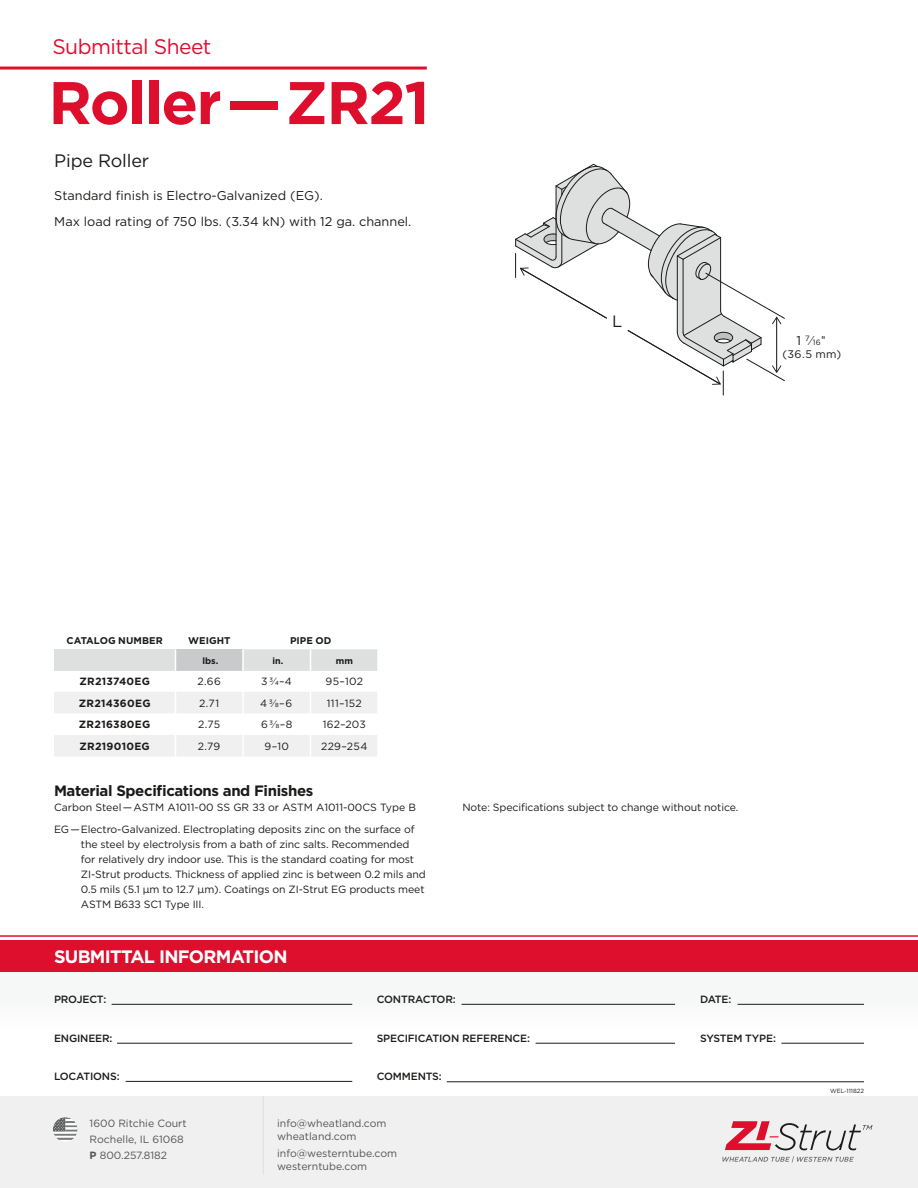
<style>
.page{position:relative;width:918px;height:1188px;background:#fff}
.page>*{position:absolute;margin:0;border:0;box-sizing:border-box;transform-origin:0 0}
.t1{font:700 60px "Gotham";letter-spacing:-.025em;color:#de0e2d}
.t2{font:21px "Gotham";letter-spacing:-.025em;color:#de0e2d}
.t3{font:700 18px "Gotham";letter-spacing:-.04em;color:#fff}
.t4{font:18px "Gotham";letter-spacing:-.01em;color:#1c1b1a}
.t5{font:16.5px "Gotham";color:#1c1b1a}
.t6{font:700 15px "Gotham";letter-spacing:-.025em;color:#1c1b1a}
.t7{font:12.75px/26.2px "Gotham";color:#1c1b1a}
.t8{font:10.95px "Gotham";color:#1c1b1a}
.t9{font:10.5px/15px "Gotham";letter-spacing:-.01em;color:#1c1b1a}
.t10{font:10.5px/13.5px "Gotham";color:#535454}
.t11{font:500 10.5px "Gotham";letter-spacing:-.015em;color:#1c1b1a}
.t12{font:700 10.5px "Gotham";letter-spacing:.03em;color:#1c1b1a}
.t13{font:700 9.75px "Gotham";letter-spacing:.005em;color:#1c1b1a}
.t14{font:700 9px "Gotham";color:#1c1b1a}
.t15{font:7.65px "Gotham";color:#1c1b1a}
.t16{font:6px "Gotham";color:#1c1b1a}
.s1{font-size:12.75px}
.s2{font-family:"Frutiger LT Std";font-weight:300;font-size:12.75px}
.s3{font-weight:700}
</style>
<div class="page">
<hr style="left:0;top:67px;width:427px;height:3px;background:#de0e2d">
<svg style="left:515px;top:163px;width:270px;height:232px"></svg>
<svg style="left:54px;top:649px;width:323px;height:107px"></svg>
<hr style="left:242px;top:649px;width:2px;height:22px;background:#fff">
<hr style="left:112px;top:1004px;width:240px;height:1px;background:#1c1b1a">
<hr style="left:117px;top:1043px;width:235px;height:1px;background:#1c1b1a">
<hr style="left:126px;top:1081px;width:226px;height:1px;background:#1c1b1a">
<hr style="left:462px;top:1004px;width:213px;height:1px;background:#1c1b1a">
<hr style="left:536px;top:1043px;width:139px;height:1px;background:#1c1b1a">
<hr style="left:738px;top:1004px;width:126px;height:1px;background:#1c1b1a">
<hr style="left:781px;top:1043px;width:83px;height:1px;background:#1c1b1a">
<hr style="left:447px;top:1081px;width:417px;height:1px;background:#1c1b1a">
<hr style="left:0;top:935px;width:918px;height:2px;background:#de0e2d">
<div style="left:0;top:940px;width:918px;height:32px;background:#de0e2d"></div>
<div style="left:0;top:1096px;width:918px;height:92px;background:#f0f0f0"></div>
<hr style="left:263px;top:1096px;width:1px;height:78px;background:#dedfdf">
<svg style="left:53px;top:1117px;width:25px;height:24px"></svg>
<svg style="left:722px;top:1156px;width:132px;height:7px"></svg>
<svg style="left:725px;top:1121px;width:148px;height:29px"></svg>
<h2 class="t2" style="left:52px;top:33px;width:161px">Submittal Sheet</h2>
<h1 class="t1" style="left:49px;top:63px;width:383px">Roller — ZR21</h1>
<h3 class="t4" style="left:54px;top:149px;width:96px">Pipe Roller</h3>
<p class="t7" style="left:54px;top:182px;width:359px">Standard finish is Electro-Galvanized (EG).<br>Max load rating of 750 lbs. (3.34 kN) with 12 ga. channel.</p>
<h3 class="t5" style="left:612px;top:311px;width:12px">L</h3>
<p class="t15" style="left:797px;top:337px;width:32px"><span class="s1">1</span> 7<span class="s1">⁄</span>16<span class="s2">"</span></p>
<p class="t8" style="left:782px;top:347px;width:60px">(36.5 mm)</p>
<p class="t13" style="left:67px;top:634px;width:98px">CATALOG NUMBER</p>
<p class="t13" style="left:188px;top:634px;width:44px">WEIGHT</p>
<p class="t13" style="left:290px;top:634px;width:43px">PIPE OD</p>
<p class="t14" style="left:202px;top:655px;width:17px">lbs.</p>
<p class="t14" style="left:272px;top:655px;width:13px">in.</p>
<p class="t14" style="left:336px;top:655px;width:19px">mm</p>
<p class="t12" style="left:79px;top:674px;width:72px">ZR213740EG</p>
<p class="t9" style="left:197px;top:674px;width:25px">2.66</p>
<p class="t9" style="left:261px;top:674px;width:32px">3 3⁄4–4</p>
<p class="t9" style="left:326px;top:674px;width:39px">95–102</p>
<p class="t12" style="left:79px;top:696px;width:73px">ZR214360EG</p>
<p class="t9" style="left:199px;top:695px;width:21px">2.71</p>
<p class="t9" style="left:260px;top:695px;width:33px">4 3⁄8–6</p>
<p class="t9" style="left:327px;top:695px;width:36px">111–152</p>
<p class="t12" style="left:79px;top:718px;width:73px">ZR216380EG</p>
<p class="t9" style="left:198px;top:717px;width:24px">2.75</p>
<p class="t9" style="left:261px;top:717px;width:33px">6 3⁄8–8</p>
<p class="t9" style="left:323px;top:717px;width:45px">162–203</p>
<p class="t12" style="left:80px;top:739px;width:72px">ZR219010EG</p>
<p class="t9" style="left:198px;top:739px;width:24px">2.79</p>
<p class="t9" style="left:265px;top:739px;width:26px">9–10</p>
<p class="t9" style="left:321px;top:739px;width:48px">229–254</p>
<h3 class="t6" style="left:54px;top:781px;width:261px">Material Specifications and Finishes</h3>
<p class="t9" style="left:54px;top:796px;width:364px;line-height:21.8px">Carbon Steel — ASTM A1011-00 SS GR 33 or ASTM A1011-00CS Type B<br>EG — Electro-Galvanized. Electroplating deposits zinc on the surface of</p>
<p class="t9" style="left:81px;top:836px;width:346px">the steel by electrolysis from a bath of zinc salts. Recommended for relatively dry indoor use. This is the standard coating for most ZI-Strut products. Thickness of applied zinc is between 0.2 mils and 0.5 mils (5.1 μm to 12.7 μm). Coatings on ZI-Strut EG products meet ASTM B633 SC1 Type III.</p>
<h3 class="t3" style="left:54px;top:945px;width:235px">SUBMITTAL INFORMATION</h3>
<p class="t9" style="left:462px;top:800px;width:278px">Note: Specifications subject to change without notice.</p>
<p class="t11" style="left:54px;top:992px;width:54px">PROJECT:</p>
<p class="t11" style="left:54px;top:1031px;width:60px">ENGINEER:</p>
<p class="t11" style="left:54px;top:1070px;width:67px">LOCATIONS:</p>
<p class="t10" style="left:90px;top:1115px;width:99px;line-height:16.2px">1600 Ritchie Court<br>Rochelle, IL 61068<br><span class="s3">P</span> 800.257.8182</p>
<p class="t11" style="left:377px;top:992px;width:80px">CONTRACTOR:</p>
<p class="t11" style="left:377px;top:1031px;width:155px">SPECIFICATION REFERENCE:</p>
<p class="t11" style="left:377px;top:1070px;width:67px">COMMENTS:</p>
<p class="t10" style="left:277px;top:1116px;width:111px">info@wheatland.com wheatland.com</p>
<p class="t10" style="left:277px;top:1146px;width:121px">info@westerntube.com westerntube.com</p>
<p class="t11" style="left:700px;top:992px;width:33px">DATE:</p>
<p class="t11" style="left:700px;top:1031px;width:77px">SYSTEM TYPE:</p>
<p class="t16" style="left:830px;top:1087px;width:35px">WEL-111822</p>
</div>
